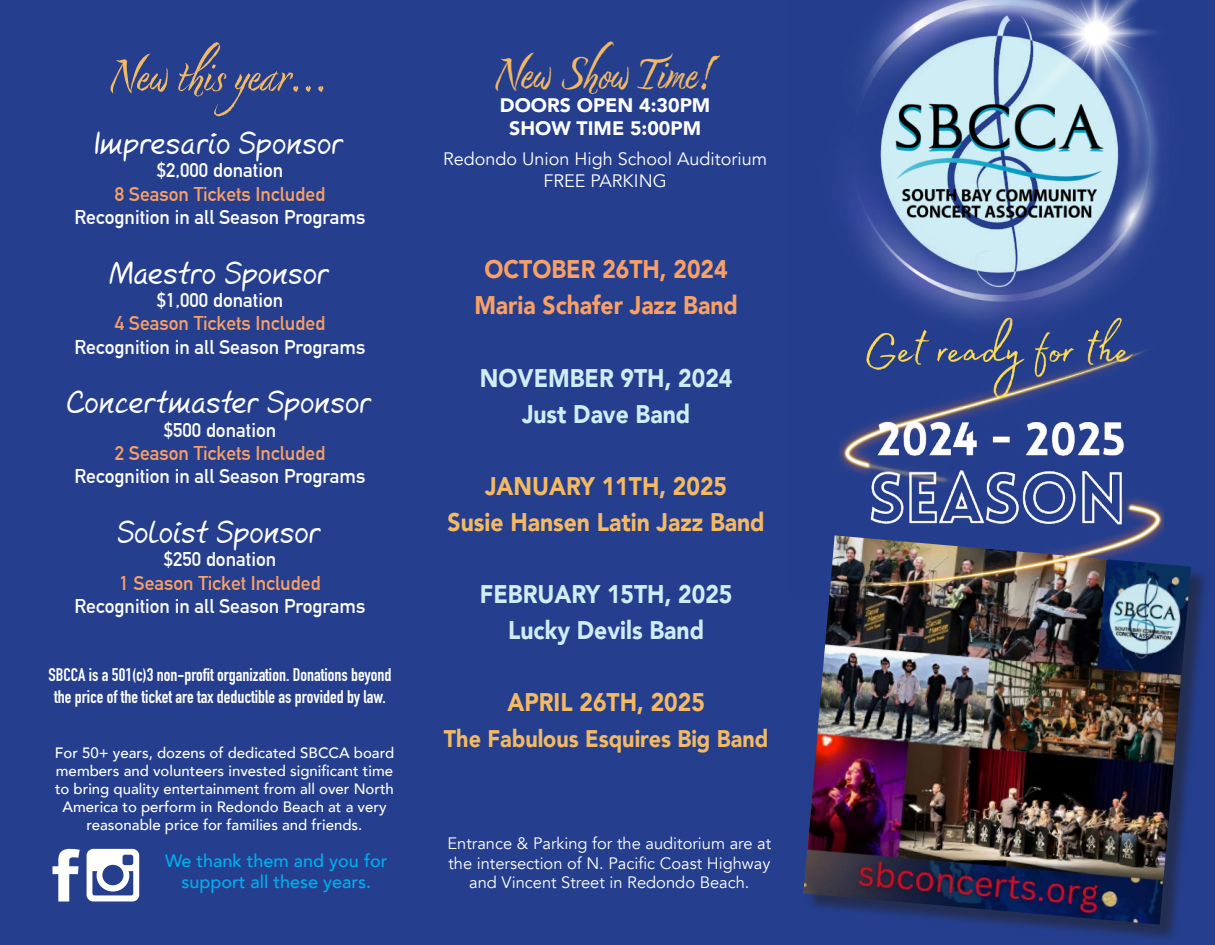
<style>
.page{position:relative;width:1215px;height:945px;background:#253f8e}
.page>*{position:absolute;margin:0;border:0;box-sizing:border-box;transform-origin:0 0}
.t1{font:51px "Nori";color:#f3b963}
.t2{font:49.5px "Nori";color:#f3b963}
.t3{font:30px "Mcgannahan";color:#fff}
.t4{font:900 25.5px "Avenir";color:#cfedf4;scale:.9 1}
.t5{font:900 25.5px "Avenir";color:#f3b963;scale:.9 1}
.t6{font:900 25.5px "Avenir";color:#f8a065;scale:.9 1}
.t7{font:900 24px "Avenir";color:#f3b963;scale:.9 1}
.t8{font:700 19.5px "DIN Alternate";color:#fff}
.t9{font:700 19.5px "DIN Alternate";color:#f8a065}
.t10{font:900 19.5px "Avenir";color:#fff}
.t11{font:700 18px/21.6px "DIN Condensed";color:#fff;text-align:center}
.t12{font:18px "Avenir";color:#fff}
.t13{font:500 18px/21.6px "Avenir";color:#00aeef;text-align:center}
.t14{font:16.5px/19.8px "Avenir";color:#fff;text-align:center}
.t15{font:500 15px/18px "Avenir";color:#fff;text-align:center}
</style>
<div class="page">
<div style="left:806px;top:538px;width:403px;height:405px;background:#231f20;opacity:.53"></div>
<img style="left:803px;top:595px;width:388px;height:330px">
<img style="left:806px;top:0;width:403px;height:595px">
<svg style="left:52px;top:849px;width:28px;height:53px"></svg>
<svg style="left:87px;top:849px;width:52px;height:52px"></svg>
<p class="t1" style="left:111px;top:43px;width:221px">New this year...</p>
<p class="t3" style="left:96px;top:124px;width:250px">Impresario Sponsor</p>
<p class="t8" style="left:157px;top:156px;width:128px">$2,000 donation</p>
<p class="t9" style="left:115px;top:179px;width:212px">8 Season Tickets Included</p>
<p class="t8" style="left:74px;top:202px;width:293px">Recognition in all Season Programs</p>
<p class="t3" style="left:110px;top:253px;width:222px">Maestro Sponsor</p>
<p class="t8" style="left:157px;top:285px;width:128px">$1,000 donation</p>
<p class="t9" style="left:115px;top:309px;width:212px">4 Season Tickets Included</p>
<p class="t8" style="left:74px;top:332px;width:293px">Recognition in all Season Programs</p>
<p class="t3" style="left:68px;top:383px;width:307px">Concertmaster Sponsor</p>
<p class="t8" style="left:164px;top:415px;width:114px">$500 donation</p>
<p class="t9" style="left:115px;top:438px;width:212px">2 Season Tickets Included</p>
<p class="t8" style="left:74px;top:462px;width:293px">Recognition in all Season Programs</p>
<p class="t3" style="left:118px;top:513px;width:205px">Soloist Sponsor</p>
<p class="t8" style="left:164px;top:544px;width:114px">$250 donation</p>
<p class="t9" style="left:119px;top:568px;width:203px">1 Season Ticket Included</p>
<p class="t8" style="left:74px;top:591px;width:293px">Recognition in all Season Programs</p>
<p class="t11" style="left:49px;top:664px;width:344px">SBCCA is a 501(c)3 non-profit organization. Donations beyond the price of the ticket are tax deductible as provided by law.</p>
<p class="t15" style="left:55px;top:742px;width:341px">For 50+ years, dozens of dedicated SBCCA board members and volunteers invested significant time to bring quality entertainment from all over North America to perform in Redondo Beach at a very reasonable price for families and friends.</p>
<p class="t13" style="left:165px;top:849px;width:224px">We thank them and you for support all these years.</p>
<p class="t2" style="left:497px;top:42px;width:219px">New Show Time!</p>
<p class="t10" style="left:500px;top:88px;width:212px">DOORS OPEN 4:30PM</p>
<p class="t10" style="left:509px;top:112px;width:194px">SHOW TIME 5:00PM</p>
<p class="t12" style="left:443px;top:148px;width:326px">Redondo Union High School Auditorium</p>
<p class="t12" style="left:544px;top:170px;width:125px">FREE PARKING</p>
<p class="t6" style="left:485px;top:248px;width:272px">OCTOBER 26TH, 2024</p>
<p class="t6" style="left:474px;top:284px;width:294px">Maria Schafer Jazz Band</p>
<p class="t4" style="left:480px;top:356px;width:282px">NOVEMBER 9TH, 2024</p>
<p class="t4" style="left:522px;top:392px;width:188px">Just Dave Band</p>
<p class="t5" style="left:485px;top:464px;width:270px">JANUARY 11TH, 2025</p>
<p class="t5" style="left:448px;top:500px;width:354px">Susie Hansen Latin Jazz Band</p>
<p class="t4" style="left:480px;top:572px;width:282px">FEBRUARY 15TH, 2025</p>
<p class="t4" style="left:508px;top:608px;width:219px">Lucky Devils Band</p>
<p class="t5" style="left:507px;top:680px;width:221px">APRIL 26TH, 2025</p>
<p class="t7" style="left:444px;top:718px;width:362px">The Fabulous Esquires Big Band</p>
<p class="t14" style="left:447px;top:833px;width:325px">Entrance &amp; Parking for the auditorium are at the intersection of N. Pacific Coast Highway and Vincent Street in Redondo Beach.</p>
</div>
